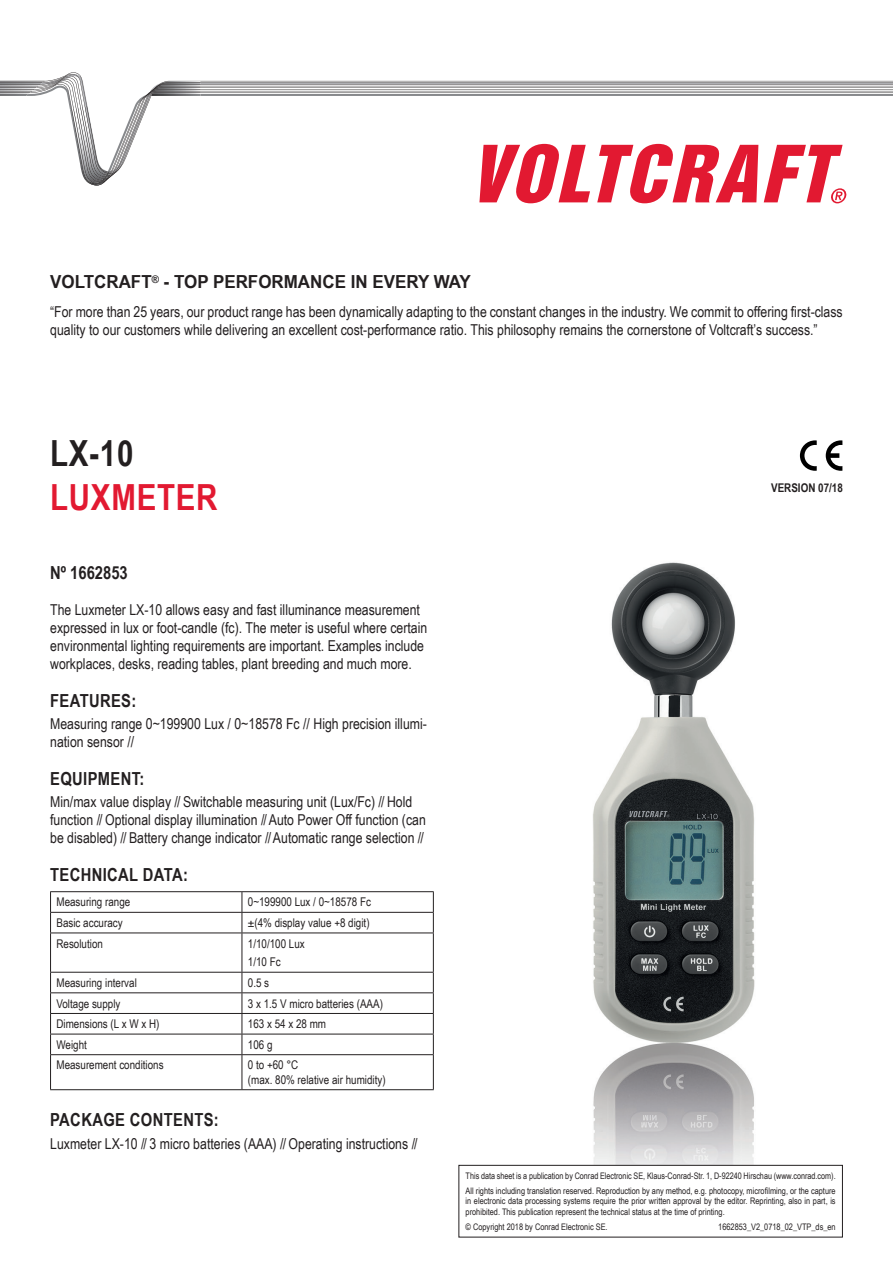
<style>
.page{position:relative;width:893px;height:1263px;background:#fff}
.page>*{position:absolute;margin:0;border:0;box-sizing:border-box;transform-origin:0 0}
.t1{font:700 36px "Arial Narrow";letter-spacing:.02em;color:#e21931}
.t2{font:700 36px "Arial Narrow";color:#231f20}
.t3{font:700 18px "Arial Narrow";letter-spacing:.02em;color:#231f20}
.t4{font:700 18px "Arial Narrow";color:#231f20;scale:1.15 1}
.t5{font:700 18px "Arial Narrow";color:#231f20}
.t6{font:15px/18px "Arial Narrow";color:#231f20}
.t7{font:12px/18.6px "Arial Narrow";color:#231f20}
.t8{font:700 12px "Arial Narrow";color:#231f20}
.t9{font:9px/15px "Arial Narrow";color:#231f20}
</style>
<div class="page">
<svg style="left:0;top:74px;width:893px;height:101px"></svg>
<svg style="left:0;top:81px;width:45px;height:15px"></svg>
<svg style="left:148px;top:81px;width:52px;height:16px"></svg>
<svg style="left:70px;top:106px;width:41px;height:79px"></svg>
<img style="left:574px;top:562px;width:215px;height:603px">
<hr style="left:50px;top:891px;width:192px;height:1px;background:#231f20">
<hr style="left:242px;top:891px;width:192px;height:1px;background:#231f20">
<hr style="left:50px;top:912px;width:192px;height:1px;background:#231f20">
<svg style="left:50px;top:892px;width:1px;height:40px"></svg>
<hr style="left:242px;top:912px;width:192px;height:1px;background:#231f20">
<svg style="left:242px;top:892px;width:1px;height:40px"></svg>
<svg style="left:433px;top:892px;width:1px;height:40px"></svg>
<hr style="left:50px;top:932px;width:192px;height:1px;background:#231f20">
<hr style="left:50px;top:933px;width:1px;height:39px;background:#231f20">
<hr style="left:242px;top:932px;width:192px;height:1px;background:#231f20">
<hr style="left:242px;top:933px;width:1px;height:39px;background:#231f20">
<hr style="left:433px;top:933px;width:1px;height:39px;background:#231f20">
<hr style="left:50px;top:972px;width:192px;height:1px;background:#231f20">
<hr style="left:242px;top:972px;width:192px;height:1px;background:#231f20">
<hr style="left:50px;top:992px;width:192px;height:1px;background:#231f20">
<hr style="left:242px;top:992px;width:192px;height:1px;background:#231f20">
<hr style="left:50px;top:1013px;width:192px;height:1px;background:#231f20">
<hr style="left:242px;top:1013px;width:192px;height:1px;background:#231f20">
<hr style="left:50px;top:1034px;width:192px;height:1px;background:#231f20">
<svg style="left:50px;top:972px;width:1px;height:82px"></svg>
<hr style="left:242px;top:1034px;width:192px;height:1px;background:#231f20">
<svg style="left:242px;top:972px;width:1px;height:82px"></svg>
<svg style="left:433px;top:972px;width:1px;height:82px"></svg>
<hr style="left:50px;top:1054px;width:192px;height:1px;background:#231f20">
<hr style="left:50px;top:1055px;width:1px;height:34px;background:#231f20">
<hr style="left:242px;top:1054px;width:192px;height:1px;background:#231f20">
<hr style="left:242px;top:1055px;width:1px;height:34px;background:#231f20">
<hr style="left:433px;top:1055px;width:1px;height:34px;background:#231f20">
<hr style="left:50px;top:1089px;width:192px;height:1px;background:#231f20">
<hr style="left:242px;top:1089px;width:192px;height:1px;background:#231f20">
<svg style="left:826px;top:440px;width:16px;height:31px"></svg>
<svg style="left:800px;top:440px;width:17px;height:31px"></svg>
<svg style="left:479px;top:144px;width:368px;height:59px"></svg>
<div style="left:458px;top:1165px;width:385px;height:72px;border:1px solid #231f20"></div>
<p class="t4" style="left:50px;top:268px;width:367px">VOLTCRAFT<sup>®</sup> - TOP PERFORMANCE IN EVERY WAY</p>
<p class="t6" style="left:50px;top:303px;width:794px">“For more than 25 years, our product range has been dynamically adapting to the constant changes in the industry. We commit to offering first-class quality to our customers while delivering an excellent cost-performance ratio. This philosophy remains the cornerstone of Voltcraft’s success.”</p>
<h1 class="t2" style="left:50px;top:426px;width:85px">LX-10</h1>
<h1 class="t1" style="left:50px;top:470px;width:169px">LUXMETER</h1>
<p class="t8" style="left:771px;top:478px;width:73px">VERSION 07/18</p>
<p class="t5" style="left:50px;top:559px;width:79px">Nº 1662853</p>
<p class="t6" style="left:50px;top:600px;width:379px">The Luxmeter LX-10 allows easy and fast illuminance measurement expressed in lux or foot-candle (fc). The meter is useful where certain environmental lighting requirements are important. Examples include workplaces, desks, reading tables, plant breeding and much more.</p>
<p class="t3" style="left:50px;top:687px;width:88px">FEATURES:</p>
<p class="t6" style="left:50px;top:714px;width:378px">Measuring range 0~199900 Lux / 0~18578 Fc // High precision illumi&shy;nation sensor //</p>
<p class="t3" style="left:50px;top:765px;width:96px">EQUIPMENT:</p>
<p class="t6" style="left:50px;top:792px;width:377px">Min/max value display // Switchable measuring unit (Lux/Fc) // Hold function // Optional display illumination // Auto Power Off function (can be disabled) // Battery change indicator // Automatic range selection //</p>
<p class="t3" style="left:50px;top:861px;width:139px">TECHNICAL DATA:</p>
<p class="t7" style="left:56px;top:892px;width:75px">Measuring range</p>
<p class="t7" style="left:248px;top:892px;width:125px">0~199900 Lux / 0~18578 Fc</p>
<p class="t7" style="left:56px;top:913px;width:68px">Basic accuracy</p>
<p class="t7" style="left:248px;top:913px;width:123px">±(4% display value +8 digit)</p>
<p class="t7" style="left:56px;top:934px;width:48px">Resolution</p>
<p class="t7" style="left:248px;top:934px;width:58px">1/10/100 Lux<br>1/10 Fc</p>
<p class="t7" style="left:56px;top:973px;width:82px">Measuring interval</p>
<p class="t7" style="left:248px;top:973px;width:23px">0.5 s</p>
<p class="t7" style="left:56px;top:993px;width:66px">Voltage supply</p>
<p class="t7" style="left:248px;top:993px;width:137px">3 x 1.5 V micro batteries (AAA)</p>
<p class="t7" style="left:56px;top:1014px;width:104px">Dimensions (L x W x H)</p>
<p class="t7" style="left:248px;top:1014px;width:80px">163 x 54 x 28 mm</p>
<p class="t7" style="left:56px;top:1035px;width:32px">Weight</p>
<p class="t7" style="left:248px;top:1035px;width:26px">106 g</p>
<p class="t7" style="left:56px;top:1055px;width:109px">Measurement conditions</p>
<p class="t7" style="left:248px;top:1057px;width:139px;line-height:14.4px">0 to +60 °C<br>(max. 80% relative air humidity)</p>
<p class="t3" style="left:50px;top:1106px;width:170px">PACKAGE CONTENTS:</p>
<p class="t6" style="left:50px;top:1134px;width:369px">Luxmeter LX-10 // 3 micro batteries (AAA) // Operating instructions //</p>
<p class="t9" style="left:466px;top:1167px;width:372px">This data sheet is a publication by Conrad Electronic SE, Klaus-Conrad-Str. 1, D-92240 Hirschau (www.conrad.com).<br>All rights including translation reserved. Reproduction by any method, e.g. photocopy, microfilming, or the capture</p>
<p class="t9" style="left:466px;top:1195px;width:372px;line-height:10.8px">in electronic data processing systems require the prior written approval by the editor. Reprinting, also in part, is prohibited. This publication represent the technical status at the time of printing.</p>
<p class="t9" style="left:466px;top:1219px;width:144px">© Copyright 2018 by Conrad Electronic SE.</p>
<p class="t9" style="left:718px;top:1219px;width:119px">1662853_V2_0718_02_VTP_ds_en</p>
</div>
